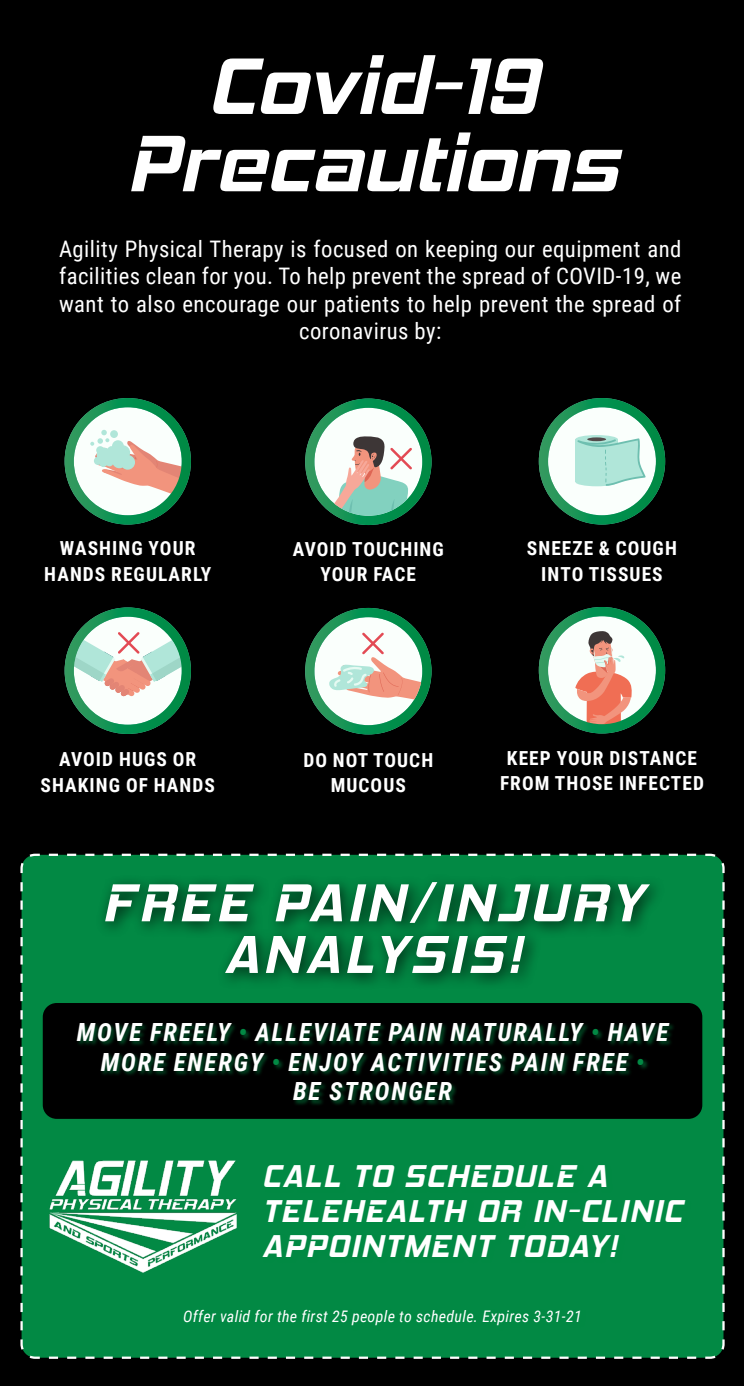
<style>
.page{position:relative;width:744px;height:1386px;background:#fff}
.page>*{position:absolute;margin:0;border:0;box-sizing:border-box;transform-origin:0 0}
.t1{font:italic 700 81.9px/77.4px "Hemi Head Rg";color:#fff;text-align:center}
.t2{font:italic 700 54.6px/51.6px "Hemi Head Rg";letter-spacing:.075em;color:#fff;text-align:center}
.t3{font:italic 700 31.85px/35px "Hemi Head Rg";letter-spacing:.05em;color:#fff}
.t4{font:italic 700 25.03px/29.6px "Roboto Condensed";letter-spacing:.075em;color:#fff;text-align:center}
.t5{font:22.75px/27.3px "Roboto Condensed";letter-spacing:.02em;color:#fff;text-align:center}
.t6{font:700 19.43px/25.6px "Roboto Condensed";letter-spacing:.055em;color:#fff;text-align:center}
.t7{font:italic 15.92px "Roboto Condensed";letter-spacing:.02em;color:#fff}
.s1{color:#028944}
</style>
<div class="page">
<div style="left:0;top:0;width:743px;height:1386px;background:#000"></div>
<div style="left:20px;top:853px;width:705px;height:506px;background:#028944"></div>
<div style="left:183px;top:1310px;width:403px;height:21px;background:#008943"></div>
<div style="left:43px;top:1003px;width:659px;height:116px;background:#000;border-radius:14px"></div>
<div style="left:76px;top:1023px;width:600px;height:83px;background:#008943;opacity:.55"></div>
<div style="left:262px;top:1165px;width:429px;height:98px;background:#008943"></div>
<img style="left:47px;top:1143px;width:192px;height:145px">
<div style="left:95px;top:873px;width:569px;height:118px;background:#000;opacity:.7"></div>
<svg style="left:538px;top:398px;width:127px;height:127px"></svg>
<svg style="left:538px;top:607px;width:127px;height:126px"></svg>
<svg style="left:305px;top:399px;width:126px;height:126px"></svg>
<svg style="left:305px;top:608px;width:126px;height:126px"></svg>
<svg style="left:65px;top:398px;width:126px;height:127px"></svg>
<svg style="left:65px;top:607px;width:126px;height:127px"></svg>
<p class="t1" style="left:126px;top:47px;width:493px">Covid-19<br>Precautions</p>
<p class="t5" style="left:59px;top:235px;width:623px">Agility Physical Therapy is focused on keeping our equipment and facilities clean for you. To help prevent the spread of COVID-19, we want to also encourage our patients to help prevent the spread of coronavirus by:</p>
<p class="t6" style="left:44px;top:535px;width:168px">WASHING YOUR<br>HANDS REGULARLY</p>
<p class="t6" style="left:41px;top:746px;width:176px">AVOID HUGS OR<br>SHAKING OF HANDS</p>
<p class="t6" style="left:293px;top:535px;width:152px">AVOID TOUCHING<br>YOUR FACE</p>
<p class="t6" style="left:527px;top:535px;width:151px">SNEEZE &amp; COUGH<br>INTO TISSUES</p>
<p class="t6" style="left:303px;top:746px;width:131px">DO NOT TOUCH<br>MUCOUS</p>
<p class="t6" style="left:500px;top:744px;width:205px">KEEP YOUR DISTANCE<br>FROM THOSE INFECTED</p>
<p class="t2" style="left:102px;top:877px;width:542px">FREE PAIN/INJURY<br>ANALYSIS!</p>
<p class="t4" style="left:77px;top:1017px;width:593px">MOVE FREELY <span class="s1">•</span> ALLEVIATE PAIN NATURALLY <span class="s1">•</span> HAVE<br>MORE ENERGY <span class="s1">•</span> ENJOY ACTIVITIES PAIN FREE <span class="s1">•<br></span>BE STRONGER</p>
<p class="t3" style="left:262px;top:1159px;width:421px">CALL TO SCHEDULE A<br>TELEHEALTH OR IN-CLINIC<br>APPOINTMENT TODAY!</p>
<p class="t7" style="left:183px;top:1305px;width:400px">Offer valid for the first 25 people to schedule. Expires 3-31-21</p>
</div>
